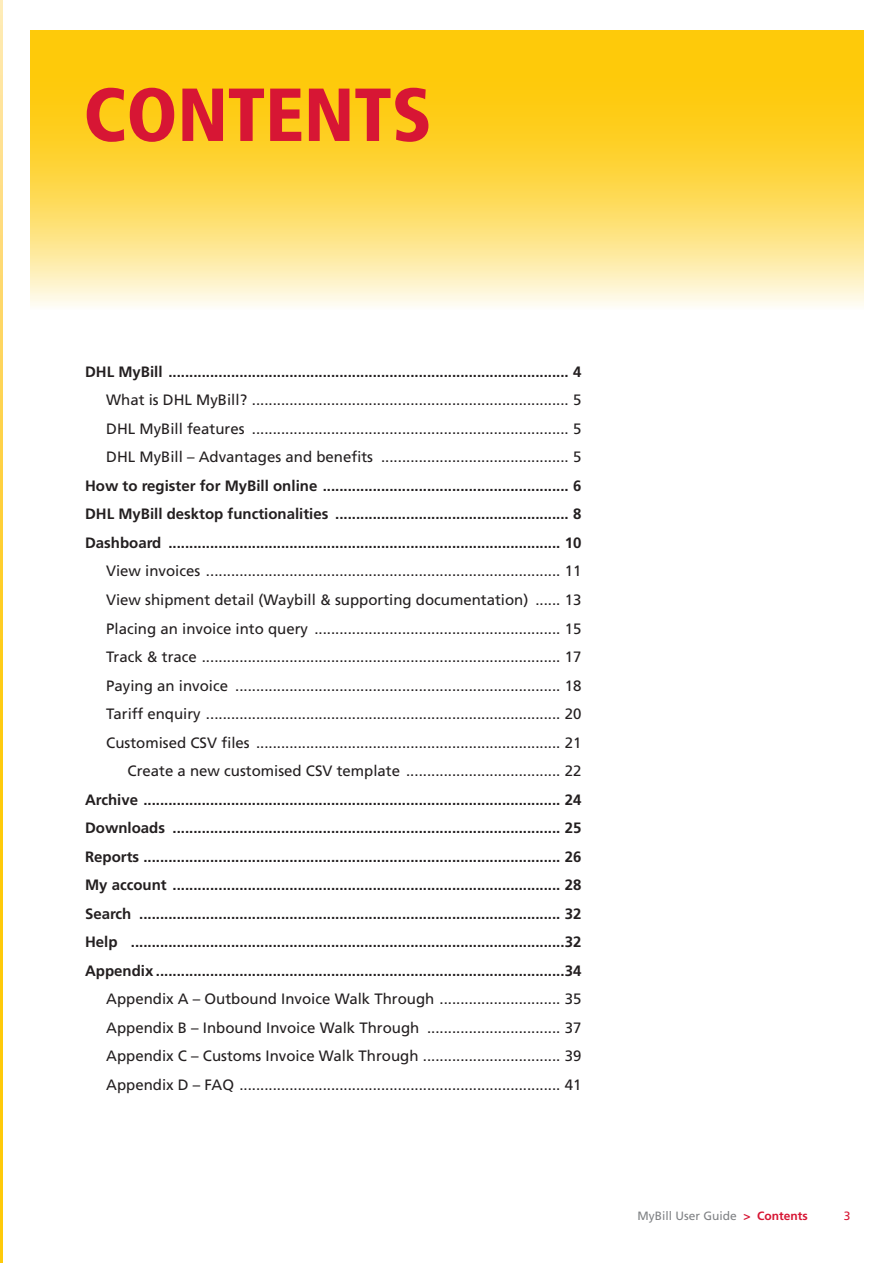
<style>
.page{position:relative;width:893px;height:1263px;background:#fff}
.page>*{position:absolute;margin:0;border:0;box-sizing:border-box;transform-origin:0 0}
._01_Headline_32pt__m{font:900 condensed 75px "Frutiger";color:#d71634}
.t1{font:15px "Frutiger";color:#231f20}
.t2{font:700 15px "Frutiger";color:#231f20}
.bullets_body_copy{font:12px "Frutiger";color:#808285}
.bullets_body_copy-2{font:12px "Frutiger";color:#d71634}
.s1{font-weight:700;color:#d71634}
</style>
<div class="page">
<svg style="left:30px;top:31px;width:833px;height:275px;background:#fed951"></svg>
<svg style="left:0;top:0;width:2px;height:1263px;background:#fed13a"></svg>
<p class="_01_Headline_32pt__m" style="left:83px;top:70px;width:350px">CONTENTS</p>
<p class="t2" style="left:85px;top:363px;width:498px">DHL MyBill ................................................................................................ 4</p>
<p class="t1" style="left:106px;top:391px;width:477px">What is DHL MyBill? ............................................................................ 5</p>
<p class="t1" style="left:106px;top:420px;width:477px">DHL MyBill features ............................................................................ 5</p>
<p class="t1" style="left:106px;top:448px;width:477px">DHL MyBill – Advantages and benefits ............................................. 5</p>
<p class="t2" style="left:85px;top:477px;width:498px">How to register for MyBill online ........................................................... 6</p>
<p class="t2" style="left:85px;top:505px;width:498px">DHL MyBill desktop functionalities ........................................................ 8</p>
<p class="t2" style="left:85px;top:534px;width:498px">Dashboard .............................................................................................. 10</p>
<p class="t1" style="left:106px;top:562px;width:477px">View invoices ..................................................................................... 11</p>
<p class="t1" style="left:106px;top:591px;width:477px">View shipment detail (Waybill &amp; supporting documentation) ...... 13</p>
<p class="t1" style="left:106px;top:619px;width:477px">Placing an invoice into query ........................................................... 15</p>
<p class="t1" style="left:106px;top:648px;width:477px">Track &amp; trace ...................................................................................... 17</p>
<p class="t1" style="left:106px;top:676px;width:477px">Paying an invoice .............................................................................. 18</p>
<p class="t1" style="left:106px;top:705px;width:477px">Tariff enquiry ..................................................................................... 20</p>
<p class="t1" style="left:106px;top:733px;width:477px">Customised CSV files ......................................................................... 21</p>
<p class="t1" style="left:128px;top:762px;width:455px">Create a new customised CSV template ..................................... 22</p>
<p class="t2" style="left:85px;top:790px;width:498px">Archive .................................................................................................... 24</p>
<p class="t2" style="left:85px;top:819px;width:498px">Downloads ............................................................................................. 25</p>
<p class="t2" style="left:85px;top:847px;width:498px">Reports .................................................................................................... 26</p>
<p class="t2" style="left:85px;top:876px;width:498px">My account ............................................................................................. 28</p>
<p class="t2" style="left:85px;top:904px;width:498px">Search ..................................................................................................... 32</p>
<p class="t2" style="left:85px;top:933px;width:498px">Help ........................................................................................................32</p>
<p class="t2" style="left:85px;top:961px;width:498px">Appendix ..................................................................................................34</p>
<p class="t1" style="left:106px;top:990px;width:477px">Appendix A – Outbound Invoice Walk Through ............................. 35</p>
<p class="t1" style="left:106px;top:1018px;width:477px">Appendix B – Inbound Invoice Walk Through ................................ 37</p>
<p class="t1" style="left:106px;top:1047px;width:477px">Appendix C – Customs Invoice Walk Through ................................. 39</p>
<p class="t1" style="left:106px;top:1075px;width:477px">Appendix D – FAQ ............................................................................. 41</p>
<p class="bullets_body_copy" style="left:637px;top:1209px;width:172px">MyBill User Guide <span class="s1">&gt; Contents</span></p>
<p class="bullets_body_copy-2" style="left:844px;top:1209px;width:8px">3</p>
</div>
